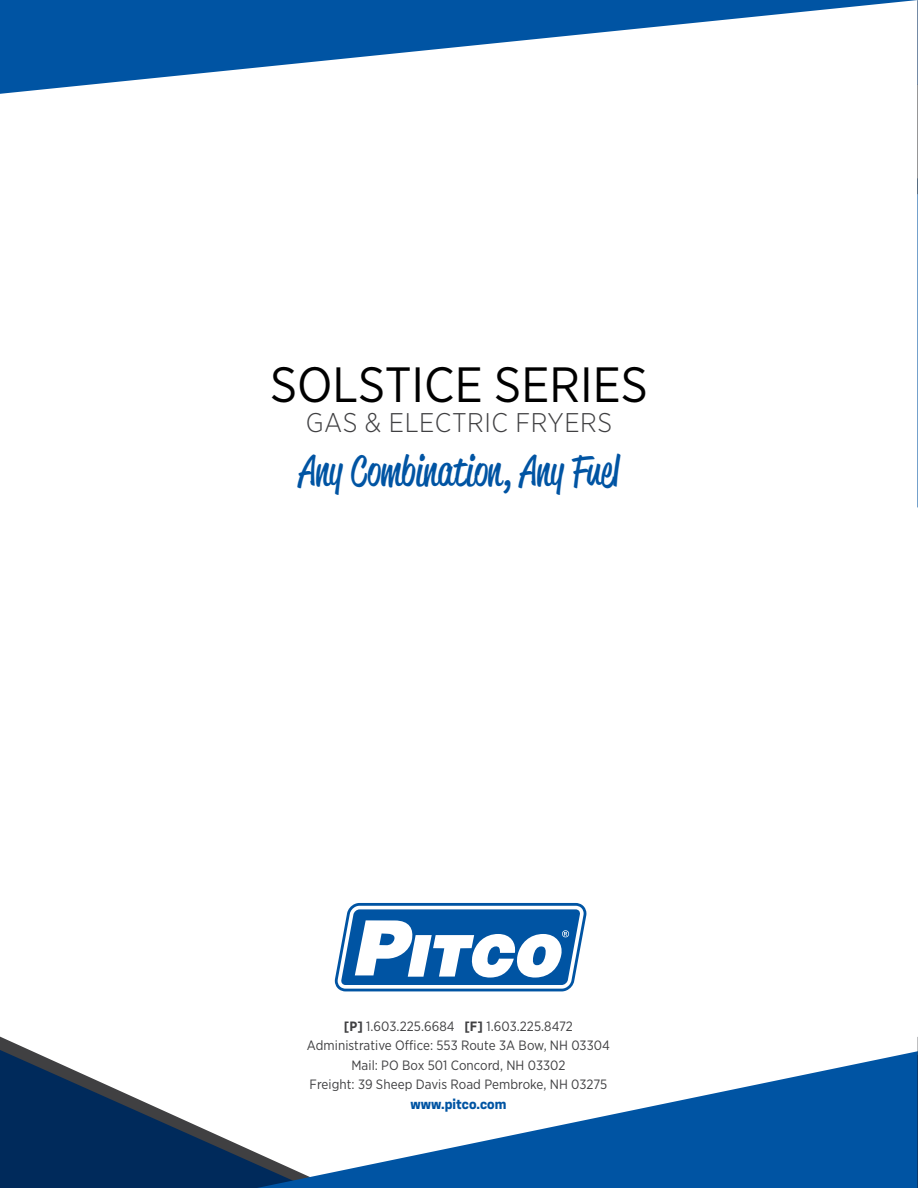
<style>
.page{position:relative;width:918px;height:1188px;background:#fff}
.page>*{position:absolute;margin:0;border:0;box-sizing:border-box;transform-origin:0 0}
.t1{font:49.5px "Gotham Narrow";color:#000}
.t2{font:42px "Reklame Script";color:#0054a3}
.t3{font:300 27px "Gotham Narrow";letter-spacing:.02em;color:#404042}
.t4{font:13.5px/19.5px "Gotham Narrow";letter-spacing:.005em;color:#404042;text-align:center}
.t5{font:700 13.5px "Cooper Hewitt";color:#0054a3}
.s1{font-weight:700}
</style>
<div class="page">
<svg style="left:0;top:1037px;width:30px;height:13px"></svg>
<svg style="left:0;top:1050px;width:257px;height:138px"></svg>
<svg style="left:335px;top:903px;width:251px;height:88px"></svg>
<svg style="left:257px;top:1051px;width:660px;height:137px"></svg>
<hr style="left:917px;top:1037px;width:1px;height:151px;background:#404042">
<hr style="left:917px;top:178px;width:1px;height:330px;background:#0054a3">
<hr style="left:917px;top:84px;width:1px;height:110px;background:#404042">
<hr style="left:917px;top:1055px;width:1px;height:133px;background:#002a5b">
<svg style="left:0;top:0;width:918px;height:94px"></svg>
<h1 class="t1" style="left:270px;top:354px;width:379px">SOLSTICE SERIES</h1>
<h3 class="t3" style="left:306px;top:406px;width:308px">GAS &amp; ELECTRIC FRYERS</h3>
<h2 class="t2" style="left:299px;top:443px;width:321px">Any Combination, Any Fuel</h2>
<p class="t4" style="left:307px;top:1016px;width:305px"><span class="s1">[P]</span> 1.603.225.6684 <span class="s1">[F]</span> 1.603.225.8472<br>Administrative Office: 553 Route 3A Bow, NH 03304<br>Mail: PO Box 501 Concord, NH 03302<br>Freight: 39 Sheep Davis Road Pembroke, NH 03275</p>
<p class="t5" style="left:410px;top:1096px;width:97px">www.pitco.com</p>
</div>
